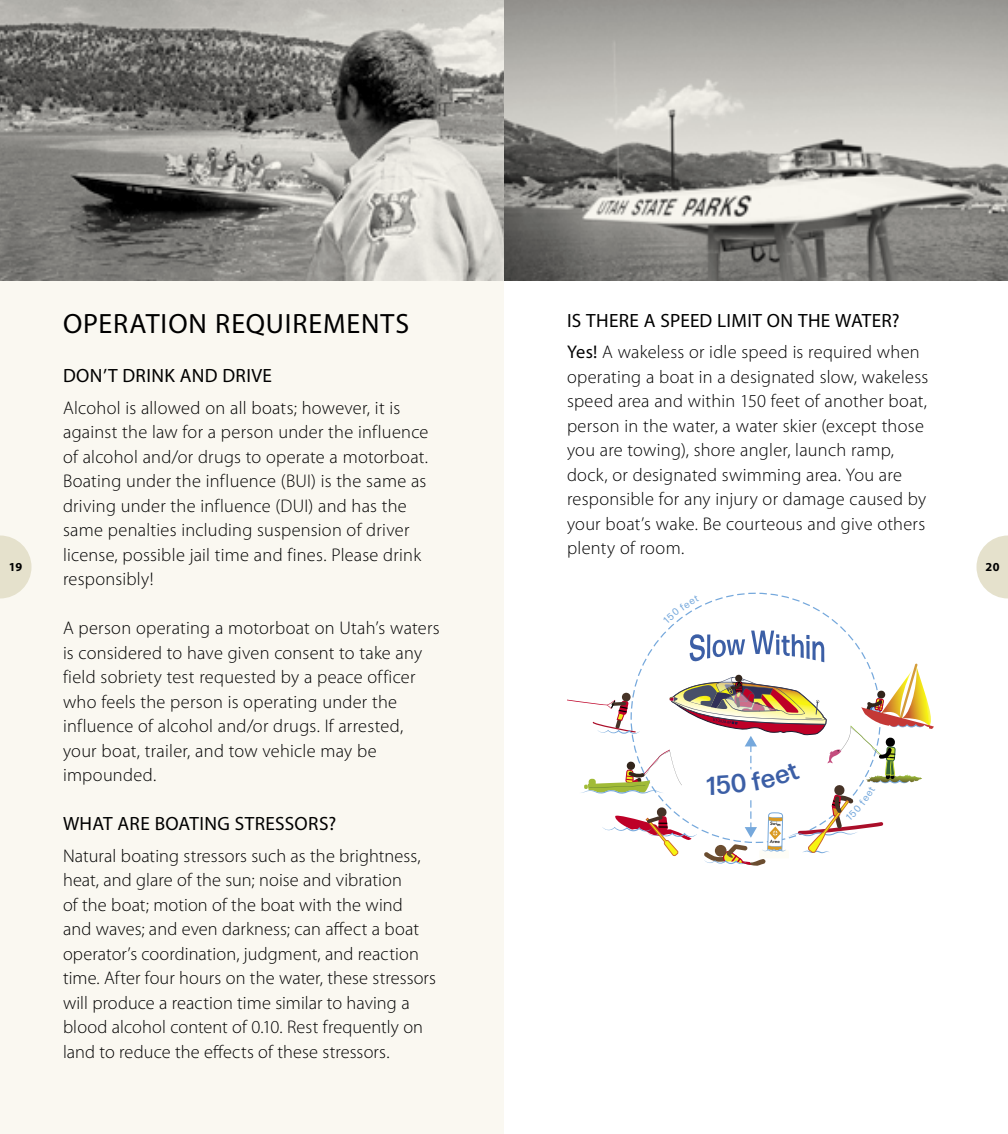
<style>
.page{position:relative;width:1008px;height:1134px;background:#fff}
.page>*{position:absolute;margin:0;border:0;box-sizing:border-box;transform-origin:0 0}
.t1{font:28px "Myriad Pro";letter-spacing:.035em;color:#000}
.t2{font:19.25px "Myriad Pro";letter-spacing:.02em;color:#000}
.t3{font:300 18.38px/24.5px "Myriad Pro";letter-spacing:.01em;color:#000}
.t4{font:700 12.25px "Myriad Pro";color:#000}
.t5{font:500 5.08px "Futura PT";color:#000}
.s1{font-weight:400}
</style>
<div class="page">
<svg style="left:976px;top:536px;width:32px;height:62px"></svg>
<div style="left:0;top:0;width:504px;height:1134px;background:#faf8f1"></div>
<img style="left:0;top:0;width:1008px;height:281px">
<svg style="left:0;top:536px;width:32px;height:62px"></svg>
<svg style="left:676px;top:606px;width:23px;height:16px"></svg>
<svg style="left:567px;top:631px;width:367px;height:235px"></svg>
<p class="t4" style="left:9px;top:559px;width:15px">19</p>
<h1 class="t1" style="left:63px;top:307px;width:348px">OPERATION REQUIREMENTS</h1>
<p class="t2" style="left:63px;top:364px;width:211px">DON’T DRINK AND DRIVE</p>
<p class="t3" style="left:63px;top:395px;width:367px">Alcohol is allowed on all boats; however, it is against the law for a person under the influence of alcohol and/or drugs to operate a motorboat.<br>Boating under the influence (BUI) is the same as driving under the influence (DUI) and has the same penalties including suspension of driver license, possible jail time and fines. Please drink responsibly!</p>
<p class="t3" style="left:63px;top:616px;width:378px">A person operating a motorboat on Utah’s waters is considered to have given consent to take any field sobriety test requested by a peace officer who feels the person is operating under the influence of alcohol and/or drugs. If arrested, your boat, trailer, and tow vehicle may be impounded.</p>
<p class="t2" style="left:63px;top:812px;width:275px">WHAT ARE BOATING STRESSORS?</p>
<p class="t3" style="left:63px;top:843px;width:375px">Natural boating stressors such as the brightness, heat, and glare of the sun; noise and vibration<br>of the boat; motion of the boat with the wind<br>and waves; and even darkness; can affect a boat operator’s coordination, judgment, and reaction time. After four hours on the water, these stressors will produce a reaction time similar to having a blood alcohol content of 0.10. Rest frequently on land to reduce the effects of these stressors.</p>
<p class="t2" style="left:567px;top:309px;width:334px">IS THERE A SPEED LIMIT ON THE WATER?</p>
<p class="t3" style="left:567px;top:340px;width:363px"><span class="s1">Yes!</span> A wakeless or idle speed is required when operating a boat in a designated slow, wakeless speed area and within 150 feet of another boat, person in the water, a water skier (except those you are towing), shore angler, launch ramp, dock, or designated swimming area. You are responsible for any injury or damage caused by your boat’s wake. Be courteous and give others plenty of room.</p>
<p class="t4" style="left:986px;top:559px;width:15px">20</p>
<p class="t5" style="left:770px;top:821px;width:12px;rotate:2deg">Swim</p>
<p class="t5" style="left:770px;top:838px;width:11px;rotate:2deg">Area</p>
</div>
